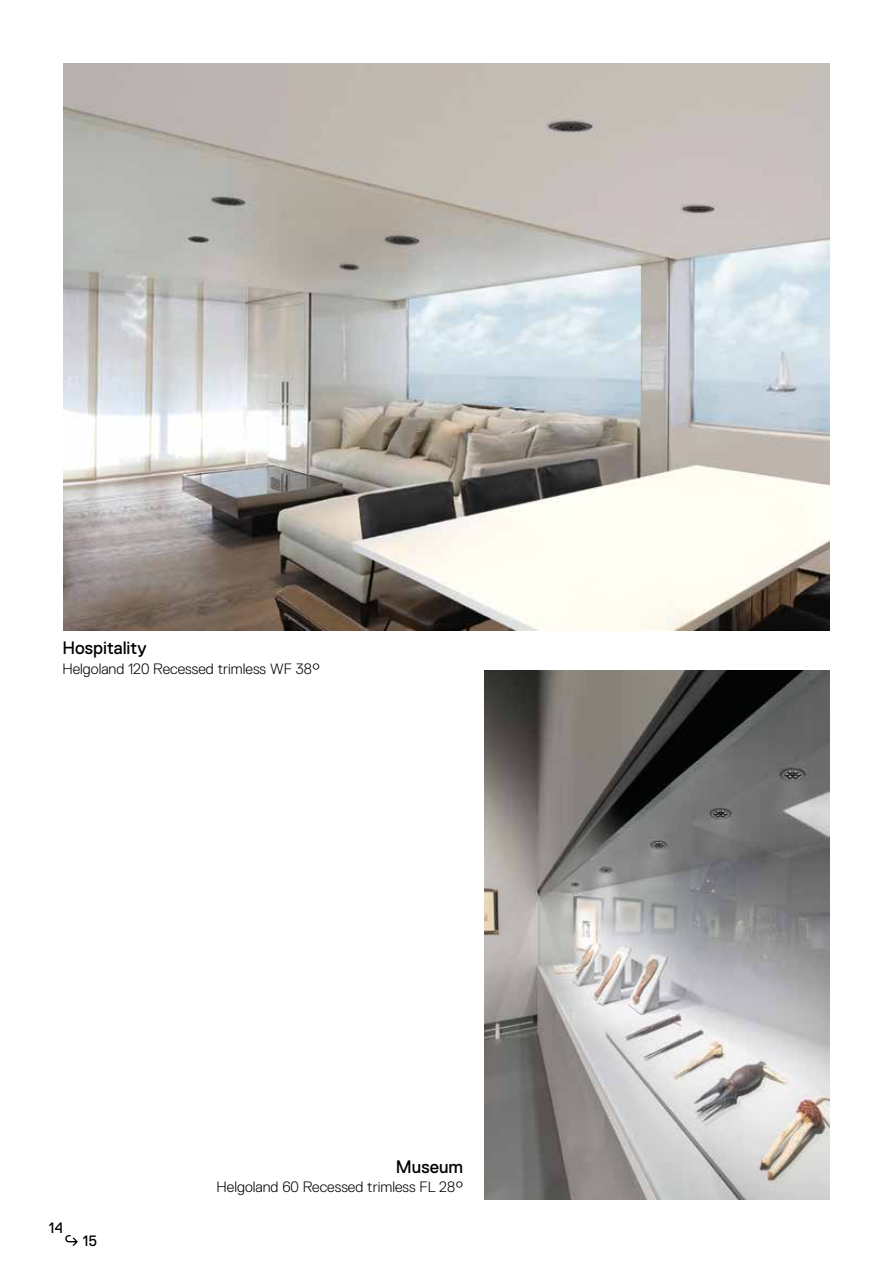
<style>
.page{position:relative;width:893px;height:1263px;background:#fff}
.page>*{position:absolute;margin:0;border:0;box-sizing:border-box;transform-origin:0 0}
.t1{font:18px "Replica Pro";color:#000}
.t2{font:300 15px "Replica Pro";color:#000}
.t3{font:15px "Replica Pro";color:#000}
</style>
<div class="page">
<img style="left:64px;top:64px;width:765px;height:566px">
<img style="left:485px;top:671px;width:344px;height:528px">
<svg style="left:65px;top:1235px;width:13px;height:11px"></svg>
<p class="t1" style="left:62px;top:638px;width:86px">Hospitality</p>
<p class="t2" style="left:62px;top:660px;width:259px">Helgoland 120 Recessed trimless WF 38°</p>
<p class="t1" style="left:396px;top:1157px;width:69px">Museum</p>
<p class="t3" style="left:49px;top:1220px;width:15px">14</p>
<p class="t3" style="left:83px;top:1232px;width:16px">15</p>
<p class="t2" style="left:217px;top:1179px;width:249px">Helgoland 60 Recessed trimless FL 28°</p>
</div>
